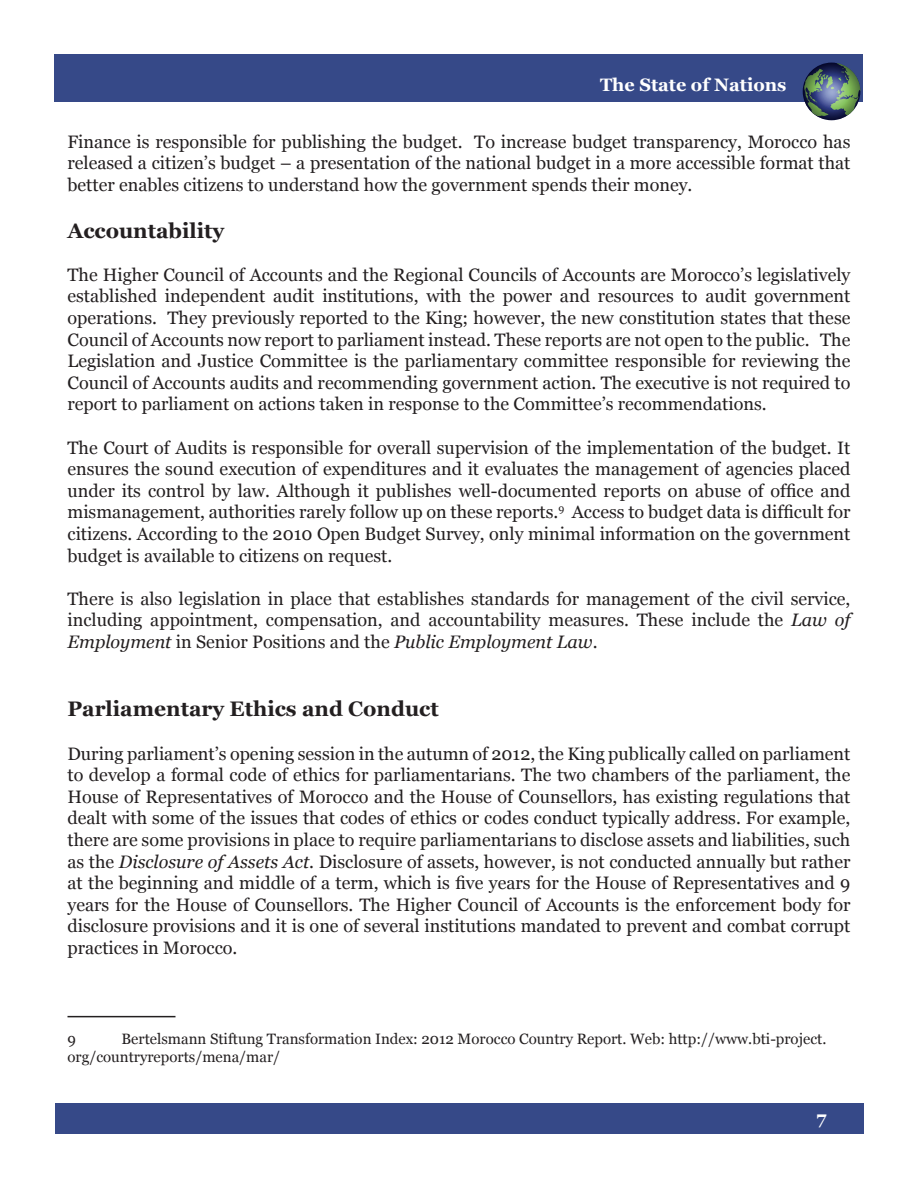
<style>
.page{position:relative;width:918px;height:1188px;background:#fff}
.page>*{position:absolute;margin:0;border:0;box-sizing:border-box;transform-origin:0 0}
.Heading_2{font:700 21px "Georgia";color:#231f20}
.Paragraph{font:18px/21.6px "Georgia";color:#231f20;text-align:justify}
.t1{font:700 18px "Georgia";color:#fff}
.Footnote{font:15px/18px "Georgia";color:#231f20}
.s1{font-style:italic}
</style>
<div class="page">
<div style="left:55px;top:54px;width:808px;height:48px;background:#364988"></div>
<svg style="left:804px;top:63px;width:56px;height:53px"></svg>
<svg style="left:803px;top:63px;width:57px;height:57px;background:#506b66"></svg>
<div style="left:56px;top:1104px;width:808px;height:30px;background:#364988"></div>
<hr style="left:68px;top:1016px;width:108px;height:1px;background:#231f20">
<p class="t1" style="left:600px;top:74px;width:188px">The State of Nations</p>
<p class="Paragraph" style="left:68px;top:131px;width:785px">Finance is responsible for publishing the budget. To increase budget transparency, Morocco has released a citizen’s budget – a presentation of the national budget in a more accessible format that better enables citizens to understand how the government spends their money.</p>
<p class="Heading_2" style="left:68px;top:217px;width:158px">Accountability</p>
<p class="Paragraph" style="left:68px;top:264px;width:785px">The Higher Council of Accounts and the Regional Councils of Accounts are Morocco’s legislatively established independent audit institutions, with the power and resources to audit government operations. They previously reported to the King; however, the new constitution states that these Council of Accounts now report to parliament instead. These reports are not open to the public. The Legislation and Justice Committee is the parliamentary committee responsible for reviewing the Council of Accounts audits and recommending government action. The executive is not required to report to parliament on actions taken in response to the Committee’s recommendations.</p>
<p class="Paragraph" style="left:68px;top:437px;width:785px">The Court of Audits is responsible for overall supervision of the implementation of the budget. It ensures the sound execution of expenditures and it evaluates the management of agencies placed under its control by law. Although it publishes well-documented reports on abuse of office and mismanagement, authorities rarely follow up on these reports.<sup>9</sup> Access to budget data is difficult for citizens. According to the 2010 Open Budget Survey, only minimal information on the government budget is available to citizens on request.</p>
<p class="Paragraph" style="left:68px;top:588px;width:784px">There is also legislation in place that establishes standards for management of the civil service, including appointment, compensation, and accountability measures. These include the <span class="s1">Law of Employment</span> in Senior Positions and the <span class="s1">Public Employment Law</span>.</p>
<p class="Heading_2" style="left:68px;top:696px;width:373px">Parliamentary Ethics and Conduct</p>
<p class="Paragraph" style="left:68px;top:743px;width:785px">During parliament’s opening session in the autumn of 2012, the King publically called on parliament to develop a formal code of ethics for parliamentarians. The two chambers of the parliament, the House of Representatives of Morocco and the House of Counsellors, has existing regulations that dealt with some of the issues that codes of ethics or codes conduct typically address. For example, there are some provisions in place to require parliamentarians to disclose assets and liabilities, such as the <span class="s1">Disclosure of Assets Act</span>. Disclosure of assets, however, is not conducted annually but rather at the beginning and middle of a term, which is five years for the House of Representatives and 9 years for the House of Counsellors. The Higher Council of Accounts is the enforcement body for disclosure provisions and it is one of several institutions mandated to prevent and combat corrupt practices in Morocco.</p>
<p class="Footnote" style="left:68px;top:1030px;width:760px;text-indent:54px">Bertelsmann Stiftung Transformation Index: 2012 Morocco Country Report. Web: http://www.bti-project. org/countryreports/mena/mar/</p>
<p class="Footnote" style="left:68px;top:1030px;width:10px">9</p>
<p class="t1" style="left:817px;top:1106px;width:11px">7</p>
</div>
